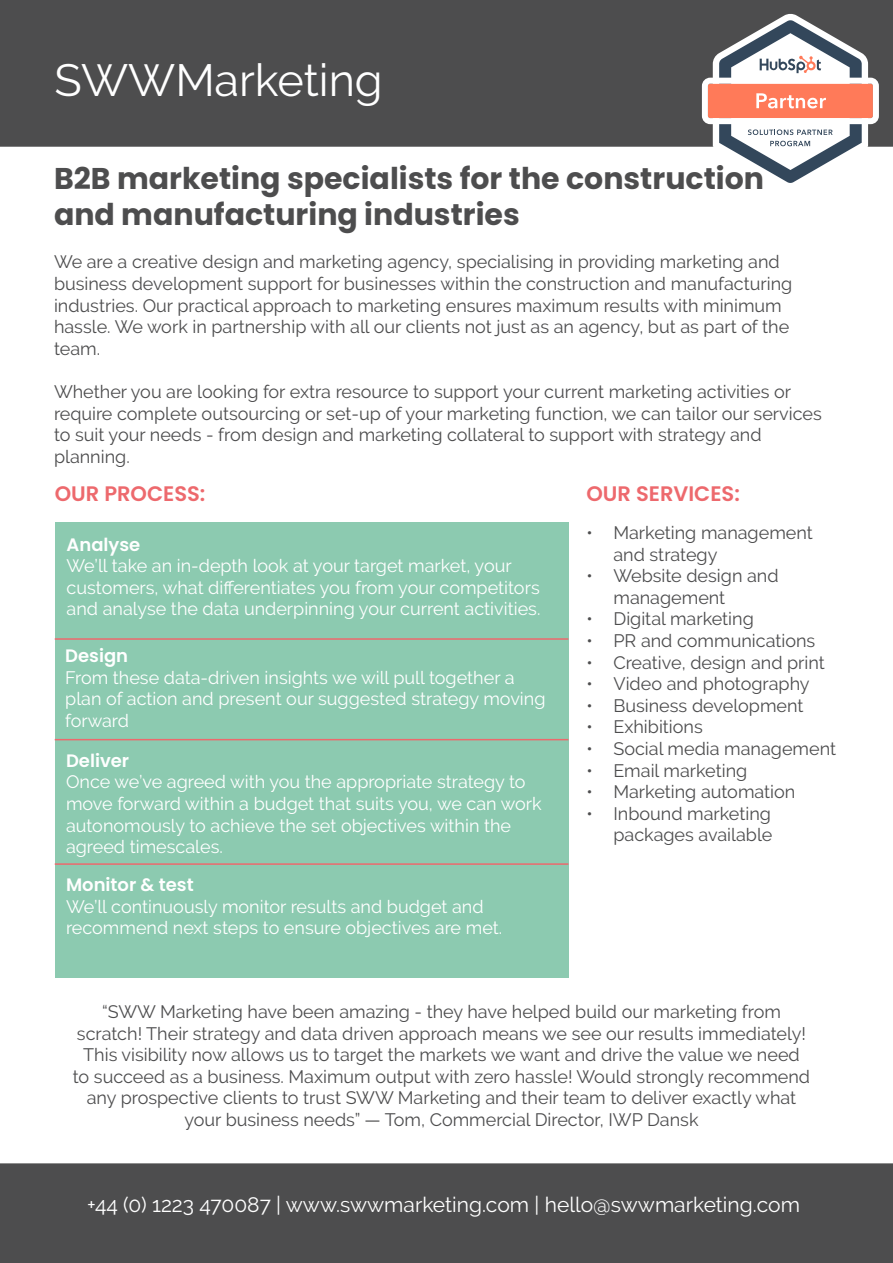
<style>
.page{position:relative;width:893px;height:1263px;background:#fff}
.page>*{position:absolute;margin:0;border:0;box-sizing:border-box;transform-origin:0 0}
.t1{font:45px "Raleway";color:#fff}
.t2{font:700 30px/36px "Poppins";color:#4d4d4e}
.t3{font:21px "Raleway";color:#fff}
.t4{font:600 21px "Poppins";color:#ed696d}
.t5{font:18px/21.6px "Raleway";color:#4d4d4e}
.t6{font:18px/21.6px "Raleway";color:#fff}
.t7{font:600 18px "Poppins";color:#fff}
</style>
<div class="page">
<div style="left:55px;top:522px;width:513px;height:456px;background:#8ccab0"></div>
<div style="left:0;top:0;width:893px;height:147px;background:#4d4d4e"></div>
<div style="left:0;top:1163px;width:893px;height:100px;background:#4d4d4e"></div>
<hr style="left:55px;top:638px;width:513px;height:2px;background:#ed696d">
<hr style="left:55px;top:739px;width:513px;height:1px;background:#ed696d">
<hr style="left:55px;top:863px;width:513px;height:2px;background:#ed696d">
<svg style="left:702px;top:13px;width:177px;height:170px"></svg>
<h1 class="t1" style="left:55px;top:54px;width:330px">SWWMarketing</h1>
<h2 class="t2" style="left:54px;top:160px;width:712px">B2B marketing specialists for the construction and manufacturing industries</h2>
<p class="t5" style="left:54px;top:251px;width:740px">We are a creative design and marketing agency, specialising in providing marketing and business development support for businesses within the construction and manufacturing industries. Our practical approach to marketing ensures maximum results with minimum hassle. We work in partnership with all our clients not just as an agency, but as part of the team.</p>
<p class="t5" style="left:54px;top:381px;width:769px">Whether you are looking for extra resource to support your current marketing activities or require complete outsourcing or set-up of your marketing function, we can tailor our services to suit your needs - from design and marketing collateral to support with strategy and planning.</p>
<p class="t4" style="left:55px;top:482px;width:152px">OUR PROCESS:</p>
<p class="t4" style="left:586px;top:482px;width:155px">OUR SERVICES:</p>
<p class="t7" style="left:67px;top:534px;width:75px">Analyse</p>
<p class="t6" style="left:67px;top:555px;width:475px">We’ll take an in-depth look at your target market, your customers, what differentiates you from your competitors and analyse the data underpinning your current activities.</p>
<p class="t7" style="left:65px;top:645px;width:64px">Design</p>
<p class="t6" style="left:65px;top:666px;width:482px">From these data-driven insights we will pull together a plan of action and present our suggested strategy moving forward</p>
<p class="t7" style="left:66px;top:750px;width:65px">Deliver</p>
<p class="t6" style="left:66px;top:771px;width:477px">Once we’ve agreed with you the appropriate strategy to move forward within a budget that suits you, we can work autonomously to achieve the set objectives within the agreed timescales.</p>
<p class="t7" style="left:66px;top:874px;width:129px">Monitor &amp; test</p>
<p class="t6" style="left:66px;top:895px;width:438px">We’ll continuously monitor results and budget and recommend next steps to ensure objectives are met.</p>
<p class="t5" style="left:613px;top:522px;width:201px;text-indent:-27px">• Marketing management and strategy</p>
<p class="t5" style="left:613px;top:565px;width:167px;text-indent:-27px">• Website design and management</p>
<p class="t5" style="left:586px;top:608px;width:169px">• Digital marketing</p>
<p class="t5" style="left:586px;top:630px;width:230px">• PR and communications</p>
<p class="t5" style="left:586px;top:651px;width:240px">• Creative, design and print</p>
<p class="t5" style="left:586px;top:673px;width:225px">• Video and photography</p>
<p class="t5" style="left:586px;top:695px;width:219px">• Business development</p>
<p class="t5" style="left:586px;top:716px;width:118px">• Exhibitions</p>
<p class="t5" style="left:586px;top:738px;width:251px">• Social media management</p>
<p class="t5" style="left:586px;top:759px;width:162px">• Email marketing</p>
<p class="t5" style="left:586px;top:781px;width:210px">• Marketing automation</p>
<p class="t5" style="left:586px;top:803px;width:187px;text-align:right">• Inbound marketing packages available</p>
<p class="t5" style="left:73px;top:1001px;width:739px;text-align:center">“SWW Marketing have been amazing - they have helped build our marketing from scratch! Their strategy and data driven approach means we see our results immediately!<br>This visibility now allows us to target the markets we want and drive the value we need to succeed as a business. Maximum output with zero hassle! Would strongly recommend any prospective clients to trust SWW Marketing and their team to deliver exactly what your business needs” — Tom, Commercial Director, IWP Dansk</p>
<p class="t3" style="left:87px;top:1193px;width:714px">+44 (0) 1223 470087 | www.swwmarketing.com | hello@swwmarketing.com</p>
</div>
